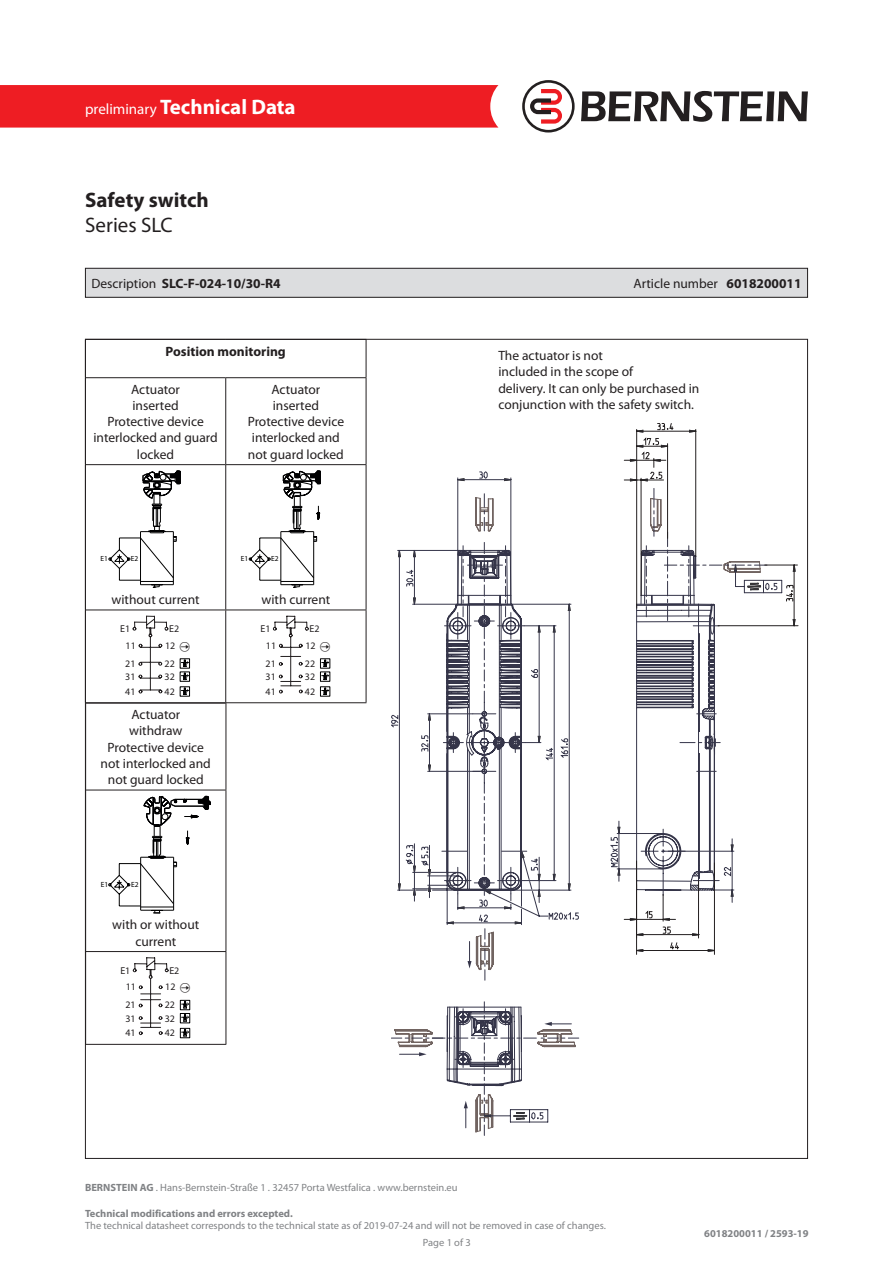
<style>
.page{position:relative;width:893px;height:1263px;background:#fff}
.page>*{position:absolute;margin:0;border:0;box-sizing:border-box;transform-origin:0 0}
.t1{font:700 21px "Myriad Pro";color:#fff}
.t2{font:700 21px "Myriad Pro";color:#231f20}
.t3{font:21px "Myriad Pro";color:#231f20}
.t4{font:13.5px/16.2px "Myriad Pro";color:#231f20;text-align:center}
.t5{font:700 13.5px "Myriad Pro";color:#231f20}
.t6{font:10.5px/16.8px "Myriad Pro";color:#808285}
.t7{font:700 10.5px "Myriad Pro";color:#808285}
.t8{font:9.9px "Myriad Pro";color:#231f20}
.t9{font:7.5px "Myriad Pro";color:#000001}
.s1{font-weight:400;font-size:15px}
.s2{font-weight:400}
.s3{font-weight:700}
</style>
<div class="page">
<div style="left:0;top:85px;width:498px;height:43px;background:#ee1d23"></div>
<svg style="left:581px;top:91px;width:227px;height:31px"></svg>
<svg style="left:522px;top:80px;width:53px;height:53px"></svg>
<svg style="left:457px;top:472px;width:54px;height:6px"></svg>
<hr style="left:458px;top:479px;width:53px;height:1px;background:#353549">
<svg style="left:475px;top:1094px;width:52px;height:38px"></svg>
<svg style="left:484px;top:603px;width:96px;height:519px"></svg>
<svg style="left:538px;top:1022px;width:41px;height:25px"></svg>
<svg style="left:464px;top:1101px;width:4px;height:27px"></svg>
<svg style="left:391px;top:550px;width:133px;height:536px"></svg>
<svg style="left:610px;top:423px;width:188px;height:532px"></svg>
<div style="left:85px;top:268px;width:722px;height:29px;background:#dcdddf"></div>
<div style="left:85px;top:268px;width:723px;height:30px;border:1px solid #231f20"></div>
<hr style="left:85px;top:339px;width:141px;height:1px;background:#231f20">
<hr style="left:85px;top:340px;width:1px;height:37px;background:#231f20">
<hr style="left:226px;top:339px;width:140px;height:1px;background:#231f20">
<hr style="left:366px;top:340px;width:1px;height:37px;background:#231f20">
<hr style="left:85px;top:377px;width:141px;height:1px;background:#231f20">
<hr style="left:85px;top:378px;width:1px;height:86px;background:#231f20">
<hr style="left:226px;top:377px;width:140px;height:1px;background:#231f20">
<hr style="left:225px;top:378px;width:1px;height:86px;background:#231f20">
<hr style="left:366px;top:378px;width:1px;height:86px;background:#231f20">
<hr style="left:85px;top:464px;width:141px;height:1px;background:#231f20">
<hr style="left:85px;top:465px;width:1px;height:145px;background:#231f20">
<hr style="left:226px;top:464px;width:140px;height:1px;background:#231f20">
<hr style="left:225px;top:465px;width:1px;height:145px;background:#231f20">
<hr style="left:366px;top:465px;width:1px;height:145px;background:#231f20">
<hr style="left:85px;top:610px;width:141px;height:1px;background:#231f20">
<hr style="left:85px;top:610px;width:1px;height:92px;background:#231f20">
<hr style="left:226px;top:610px;width:140px;height:1px;background:#231f20">
<hr style="left:225px;top:610px;width:1px;height:92px;background:#231f20">
<hr style="left:366px;top:610px;width:1px;height:92px;background:#231f20">
<hr style="left:85px;top:702px;width:141px;height:1px;background:#231f20">
<hr style="left:226px;top:702px;width:140px;height:1px;background:#231f20">
<svg style="left:108px;top:470px;width:73px;height:118px"></svg>
<svg style="left:249px;top:471px;width:72px;height:117px"></svg>
<svg style="left:133px;top:616px;width:35px;height:77px"></svg>
<svg style="left:180px;top:658px;width:10px;height:39px"></svg>
<svg style="left:273px;top:616px;width:36px;height:77px"></svg>
<svg style="left:320px;top:658px;width:10px;height:39px"></svg>
<hr style="left:85px;top:703px;width:141px;height:1px;background:#231f20">
<hr style="left:85px;top:703px;width:1px;height:87px;background:#231f20">
<hr style="left:226px;top:703px;width:1px;height:87px;background:#231f20">
<hr style="left:85px;top:790px;width:141px;height:1px;background:#231f20">
<hr style="left:85px;top:790px;width:1px;height:161px;background:#231f20">
<hr style="left:226px;top:790px;width:1px;height:161px;background:#231f20">
<hr style="left:85px;top:951px;width:141px;height:1px;background:#231f20">
<hr style="left:85px;top:952px;width:1px;height:92px;background:#231f20">
<hr style="left:226px;top:952px;width:1px;height:92px;background:#231f20">
<hr style="left:85px;top:1044px;width:141px;height:1px;background:#231f20">
<svg style="left:108px;top:796px;width:103px;height:118px"></svg>
<svg style="left:133px;top:957px;width:36px;height:78px"></svg>
<svg style="left:180px;top:1000px;width:10px;height:38px"></svg>
<h1 class="t1" style="left:85px;top:93px;width:212px"><span class="s1">preliminary</span> Technical Data</h1>
<p class="t2" style="left:85px;top:186px;width:125px">Safety switch</p>
<p class="t3" style="left:85px;top:212px;width:89px">Series SLC</p>
<p class="t5" style="left:91px;top:274px;width:191px"><span class="s2">Description</span> SLC-F-024-10/30-R4</p>
<p class="t4" style="left:633px;top:275px;width:170px">Article number <span class="s3">6018200011</span></p>
<p class="t5" style="left:166px;top:342px;width:122px">Position monitoring</p>
<p class="t4" style="left:131px;top:381px;width:50px">Actuator</p>
<p class="t4" style="left:132px;top:397px;width:48px">inserted</p>
<p class="t4" style="left:93px;top:413px;width:126px">Protective device interlocked and guard locked</p>
<p class="t4" style="left:271px;top:381px;width:50px">Actuator</p>
<p class="t4" style="left:273px;top:397px;width:48px">inserted</p>
<p class="t4" style="left:248px;top:413px;width:98px;text-align:left">Protective device interlocked and not guard locked</p>
<p class="t9" style="left:101px;top:554px;width:9px">E1</p>
<p class="t9" style="left:131px;top:554px;width:9px">E2</p>
<p class="t4" style="left:112px;top:591px;width:90px">without current</p>
<p class="t8" style="left:120px;top:622px;width:12px">E1</p>
<p class="t8" style="left:169px;top:622px;width:12px">E2</p>
<p class="t8" style="left:126px;top:639px;width:12px">11</p>
<p class="t8" style="left:165px;top:639px;width:12px">12</p>
<p class="t8" style="left:125px;top:657px;width:12px">21</p>
<p class="t8" style="left:165px;top:657px;width:12px">22</p>
<p class="t8" style="left:125px;top:671px;width:12px">31</p>
<p class="t8" style="left:165px;top:671px;width:12px">32</p>
<p class="t8" style="left:125px;top:685px;width:12px">41</p>
<p class="t8" style="left:165px;top:685px;width:12px">42</p>
<p class="t4" style="left:131px;top:706px;width:50px">Actuator</p>
<p class="t4" style="left:129px;top:722px;width:55px">withdraw</p>
<p class="t4" style="left:101px;top:739px;width:112px">Protective device not interlocked and not guard locked</p>
<p class="t9" style="left:241px;top:554px;width:9px">E1</p>
<p class="t9" style="left:271px;top:554px;width:9px">E2</p>
<p class="t4" style="left:261px;top:591px;width:70px">with current</p>
<p class="t8" style="left:260px;top:622px;width:12px">E1</p>
<p class="t8" style="left:309px;top:622px;width:12px">E2</p>
<p class="t8" style="left:266px;top:639px;width:12px">11</p>
<p class="t8" style="left:305px;top:639px;width:12px">12</p>
<p class="t8" style="left:266px;top:657px;width:12px">21</p>
<p class="t8" style="left:305px;top:657px;width:12px">22</p>
<p class="t8" style="left:266px;top:671px;width:12px">31</p>
<p class="t8" style="left:305px;top:671px;width:12px">32</p>
<p class="t8" style="left:266px;top:685px;width:12px">41</p>
<p class="t8" style="left:305px;top:685px;width:12px">42</p>
<p class="t9" style="left:101px;top:880px;width:9px">E1</p>
<p class="t9" style="left:131px;top:880px;width:9px">E2</p>
<p class="t4" style="left:112px;top:916px;width:88px">with or without current</p>
<p class="t8" style="left:120px;top:964px;width:12px">E1</p>
<p class="t8" style="left:169px;top:964px;width:12px">E2</p>
<p class="t8" style="left:126px;top:981px;width:12px">11</p>
<p class="t8" style="left:165px;top:981px;width:12px">12</p>
<p class="t8" style="left:125px;top:999px;width:12px">21</p>
<p class="t8" style="left:165px;top:999px;width:12px">22</p>
<p class="t8" style="left:125px;top:1012px;width:12px">31</p>
<p class="t8" style="left:165px;top:1012px;width:12px">32</p>
<p class="t8" style="left:125px;top:1027px;width:12px">41</p>
<p class="t8" style="left:165px;top:1027px;width:12px">42</p>
<p class="t4" style="left:498px;top:347px;width:106px">The actuator is not</p>
<p class="t4" style="left:498px;top:364px;width:136px">included in the scope of</p>
<p class="t4" style="left:498px;top:380px;width:203px;text-align:left">delivery. It can only be purchased in conjunction with the safety switch.</p>
<p class="t6" style="left:85px;top:1179px;width:374px"><span class="s3">BERNSTEIN AG</span> . Hans-Bernstein-Straße 1 . 32457 Porta Westfalica . www.bernstein.eu</p>
<p class="t7" style="left:85px;top:1206px;width:209px">Technical modifications and errors excepted.</p>
<p class="t6" style="left:423px;top:1217px;width:184px;text-indent:-338px">The technical datasheet corresponds to the technical state as of 2019-07-24 and will not be removed in case of changes.<br>Page 1 of 3</p>
<p class="t7" style="left:704px;top:1227px;width:106px">6018200011 / 2593-19</p>
</div>
